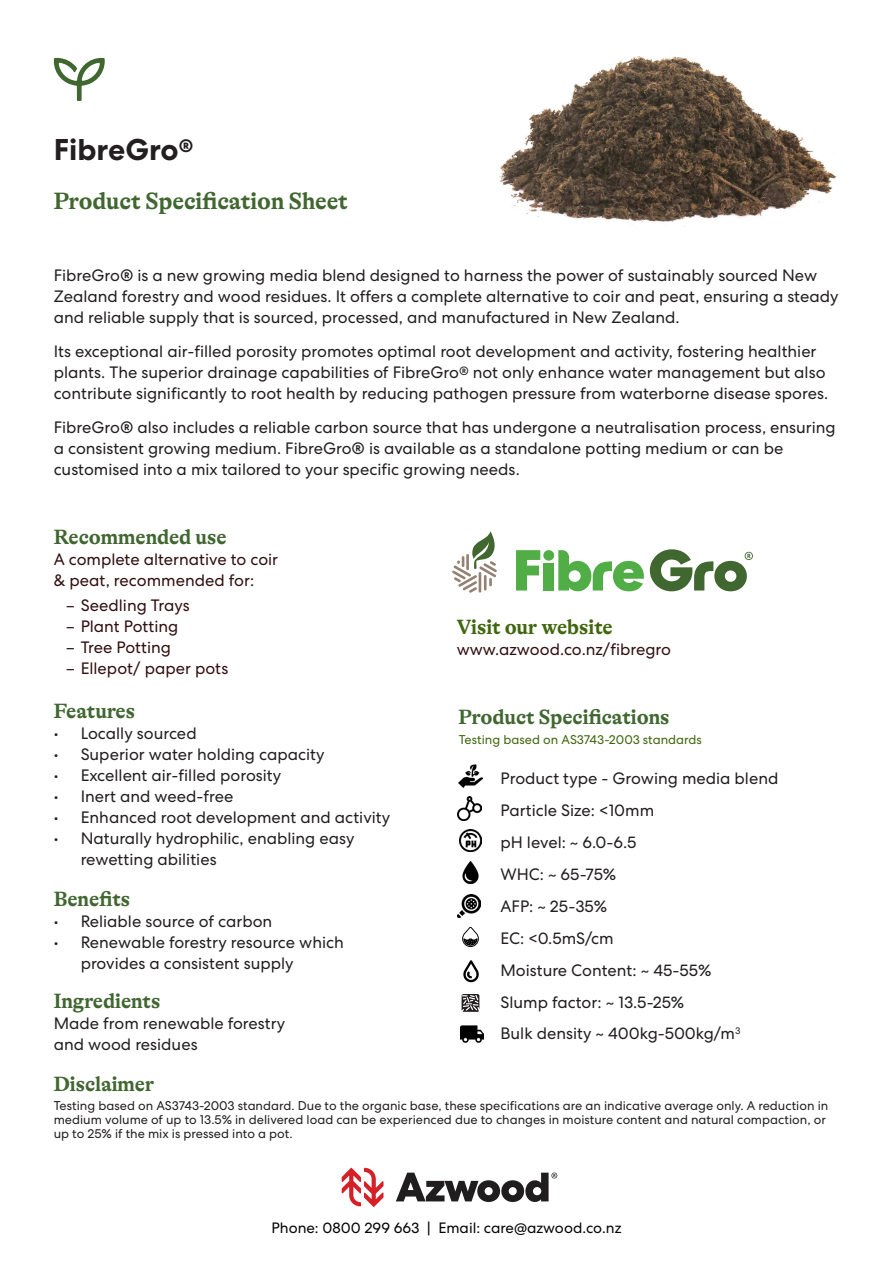
<style>
.page{position:relative;width:893px;height:1263px;background:#fff}
.page>*{position:absolute;margin:0;border:0;box-sizing:border-box;transform-origin:0 0}
.t1{font:700 30px "Centra No 2";color:#231f20}
.t2{font:700 24px "GT Alpina";color:#416731}
.t3{font:700 21px "GT Alpina";color:#416731}
.t4{font:700 21px "GT Alpina";color:#40660e}
.t5{font:16.5px/21px "Centra No 2";color:#231f20}
.t6{font:16.5px/21px "Centra No 2";color:#320f10}
.t7{font:15px "Centra No 2";color:#040503}
.t8{font:12.75px/14.2px "Centra No 2";color:#231f20}
.t9{font:12.75px "Centra No 2";color:#40660e}
</style>
<div class="page">
<img style="left:499px;top:56px;width:338px;height:171px">
<svg style="left:54px;top:58px;width:51px;height:43px"></svg>
<svg style="left:452px;top:531px;width:45px;height:62px"></svg>
<svg style="left:516px;top:550px;width:128px;height:41px"></svg>
<svg style="left:650px;top:549px;width:103px;height:42px"></svg>
<svg style="left:342px;top:1168px;width:41px;height:39px"></svg>
<svg style="left:396px;top:1172px;width:161px;height:30px"></svg>
<svg style="left:462px;top:927px;width:17px;height:20px"></svg>
<img style="left:459px;top:764px;width:23px;height:24px">
<img style="left:458px;top:796px;width:24px;height:24px">
<img style="left:459px;top:829px;width:23px;height:23px">
<img style="left:462px;top:861px;width:17px;height:23px">
<img style="left:458px;top:895px;width:22px;height:22px">
<img style="left:460px;top:1025px;width:24px;height:18px">
<svg style="left:462px;top:994px;width:17px;height:18px"></svg>
<svg style="left:463px;top:960px;width:16px;height:22px"></svg>
<p class="t1" style="left:54px;top:131px;width:141px">FibreGro<sup>®</sup></p>
<p class="t2" style="left:54px;top:188px;width:296px">Product Specification Sheet</p>
<p class="t5" style="left:54px;top:265px;width:786px">FibreGro® is a new growing media blend designed to harness the power of sustainably sourced New<br>Zealand forestry and wood residues. It offers a complete alternative to coir and peat, ensuring a steady and reliable supply that is sourced, processed, and manufactured in New Zealand.</p>
<p class="t5" style="left:54px;top:341px;width:776px">Its exceptional air-filled porosity promotes optimal root development and activity, fostering healthier plants. The superior drainage capabilities of FibreGro<sup>®</sup> not only enhance water management but also contribute significantly to root health by reducing pathogen pressure from waterborne disease spores.</p>
<p class="t5" style="left:54px;top:417px;width:783px">FibreGro® also includes a reliable carbon source that has undergone a neutralisation process, ensuring a consistent growing medium. FibreGro® is available as a standalone potting medium or can be customised into a mix tailored to your specific growing needs.</p>
<p class="t3" style="left:54px;top:525px;width:174px">Recommended use</p>
<p class="t6" style="left:54px;top:548px;width:226px">A complete alternative to coir &amp; peat, recommended for:</p>
<p class="t6" style="left:66px;top:594px;width:126px">– Seedling Trays</p>
<p class="t6" style="left:66px;top:615px;width:114px">– Plant Potting</p>
<p class="t6" style="left:66px;top:636px;width:107px">– Tree Potting</p>
<p class="t6" style="left:66px;top:657px;width:164px">– Ellepot/ paper pots</p>
<p class="t4" style="left:457px;top:615px;width:158px">Visit our website</p>
<p class="t6" style="left:457px;top:638px;width:216px">www.azwood.co.nz/fibregro</p>
<p class="t3" style="left:54px;top:699px;width:83px">Features</p>
<p class="t5" style="left:54px;top:723px;width:144px">• Locally sourced</p>
<p class="t5" style="left:54px;top:744px;width:273px">• Superior water holding capacity</p>
<p class="t5" style="left:54px;top:765px;width:229px">• Excellent air-filled porosity</p>
<p class="t5" style="left:54px;top:786px;width:181px">• Inert and weed-free</p>
<p class="t5" style="left:54px;top:807px;width:338px">• Enhanced root development and activity</p>
<p class="t5" style="left:81px;top:828px;width:275px;text-indent:-27px">• Naturally hydrophilic, enabling easy rewetting abilities</p>
<p class="t3" style="left:459px;top:705px;width:212px">Product Specifications</p>
<p class="t9" style="left:459px;top:732px;width:245px">Testing based on AS3743-2003 standards</p>
<p class="t5" style="left:500px;top:767px;width:279px">Product type - Growing media blend</p>
<p class="t5" style="left:500px;top:800px;width:155px">Particle Size: &lt;10mm</p>
<p class="t5" style="left:500px;top:832px;width:138px">pH level: ~ 6.0-6.5</p>
<p class="t5" style="left:500px;top:864px;width:117px">WHC: ~ 65-75%</p>
<p class="t5" style="left:500px;top:896px;width:108px">AFP: ~ 25-35%</p>
<p class="t5" style="left:500px;top:928px;width:114px">EC: &lt;0.5mS/cm</p>
<p class="t5" style="left:500px;top:960px;width:212px">Moisture Content: ~ 45-55%</p>
<p class="t5" style="left:500px;top:991px;width:185px">Slump factor: ~ 13.5-25%</p>
<p class="t5" style="left:500px;top:1023px;width:241px">Bulk density ~ 400kg-500kg/m<sup>3</sup></p>
<p class="t3" style="left:54px;top:887px;width:78px">Benefits</p>
<p class="t5" style="left:54px;top:910px;width:220px">• Reliable source of carbon</p>
<p class="t5" style="left:81px;top:931px;width:265px;text-indent:-27px">• Renewable forestry resource which provides a consistent supply</p>
<p class="t3" style="left:54px;top:989px;width:108px">Ingredients</p>
<p class="t5" style="left:54px;top:1013px;width:233px">Made from renewable forestry and wood residues</p>
<p class="t3" style="left:54px;top:1072px;width:102px">Disclaimer</p>
<p class="t8" style="left:54px;top:1098px;width:776px">Testing based on AS3743-2003 standard. Due to the organic base, these specifications are an indicative average only. A reduction in medium volume of up to 13.5% in delivered load can be experienced due to changes in moisture content and natural compaction, or up to 25% if the mix is pressed into a pot.</p>
<p class="t7" style="left:271px;top:1218px;width:352px">Phone: 0800 299 663 | Email: care@azwood.co.nz</p>
</div>
